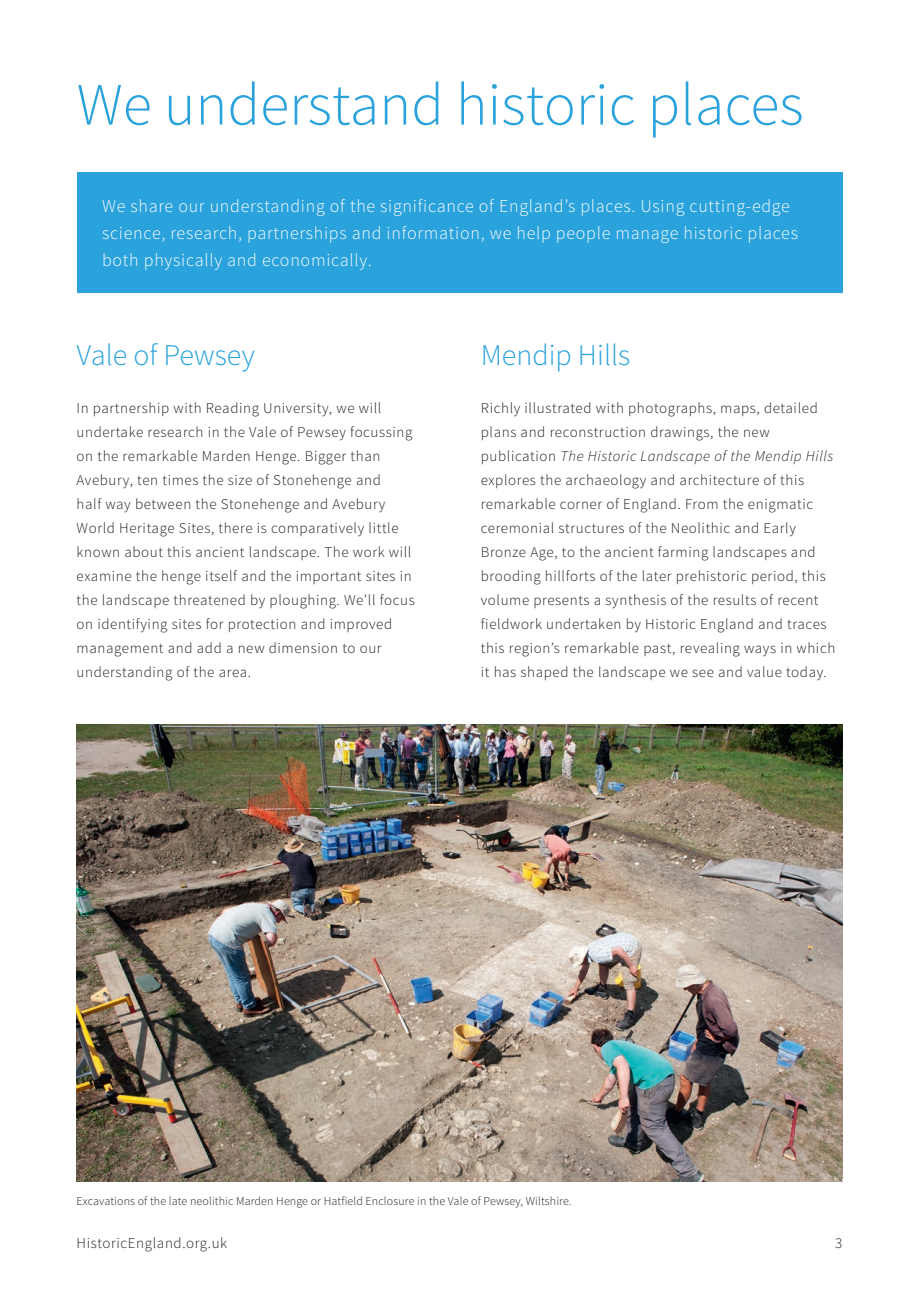
<style>
.page{position:relative;width:919px;height:1289px;background:#fff}
.page>*{position:absolute;margin:0;border:0;box-sizing:border-box;transform-origin:0 0}
.t1{font:300 60px "Source Sans Pro";color:#2aa2db}
.t2{font:300 30px "Source Sans Pro";color:#2aa2db}
.t3{font:300 18px/27px "Source Sans Pro";letter-spacing:.04em;color:#fff}
.t4{font:300 15px/24px "Source Sans Pro";letter-spacing:.04em;color:#231f20}
.t5{font:300 12px "Source Sans Pro";letter-spacing:.01em;color:#231f20}
.s1{font-style:italic}
</style>
<div class="page">
<div style="left:77px;top:173px;width:765px;height:120px;background:#2aa2db"></div>
<img style="left:77px;top:725px;width:765px;height:456px">
<h2 class="t1" style="left:77px;top:68px;width:728px">We understand historic places</h2>
<p class="t3" style="left:102px;top:193px;width:697px">We share our understanding of the significance of England’s places. Using cutting-edge science, research, partnerships and information, we help people manage historic places both physically and economically.</p>
<h3 class="t2" style="left:77px;top:336px;width:180px">Vale of Pewsey</h3>
<p class="t4" style="left:77px;top:396px;width:339px">In partnership with Reading University, we will undertake research in the Vale of Pewsey focussing on the remarkable Marden Henge. Bigger than Avebury, ten times the size of Stonehenge and<br>half way between the Stonehenge and Avebury World Heritage Sites, there is comparatively little known about this ancient landscape. The work will examine the henge itself and the important sites in the landscape threatened by ploughing. We’ll focus on identifying sites for protection and improved management and add a new dimension to our understanding of the area.</p>
<h3 class="t2" style="left:480px;top:336px;width:151px">Mendip Hills</h3>
<p class="t4" style="left:480px;top:396px;width:356px">Richly illustrated with photographs, maps, detailed plans and reconstruction drawings, the new publication <span class="s1">The Historic Landscape of the Mendip Hills </span>explores the archaeology and architecture of this remarkable corner of England. From the enigmatic ceremonial structures of the Neolithic and Early Bronze Age, to the ancient farming landscapes and brooding hillforts of the later prehistoric period, this volume presents a synthesis of the results of recent fieldwork undertaken by Historic England and traces this region’s remarkable past, revealing ways in which it has shaped the landscape we see and value today.</p>
<p class="t5" style="left:77px;top:1193px;width:496px">Excavations of the late neolithic Marden Henge or Hatfield Enclosure in the Vale of Pewsey, Wiltshire.</p>
<p class="t4" style="left:77px;top:1230px;width:152px">HistoricEngland.org.uk</p>
<p class="t4" style="left:835px;top:1230px;width:9px">3</p>
</div>
